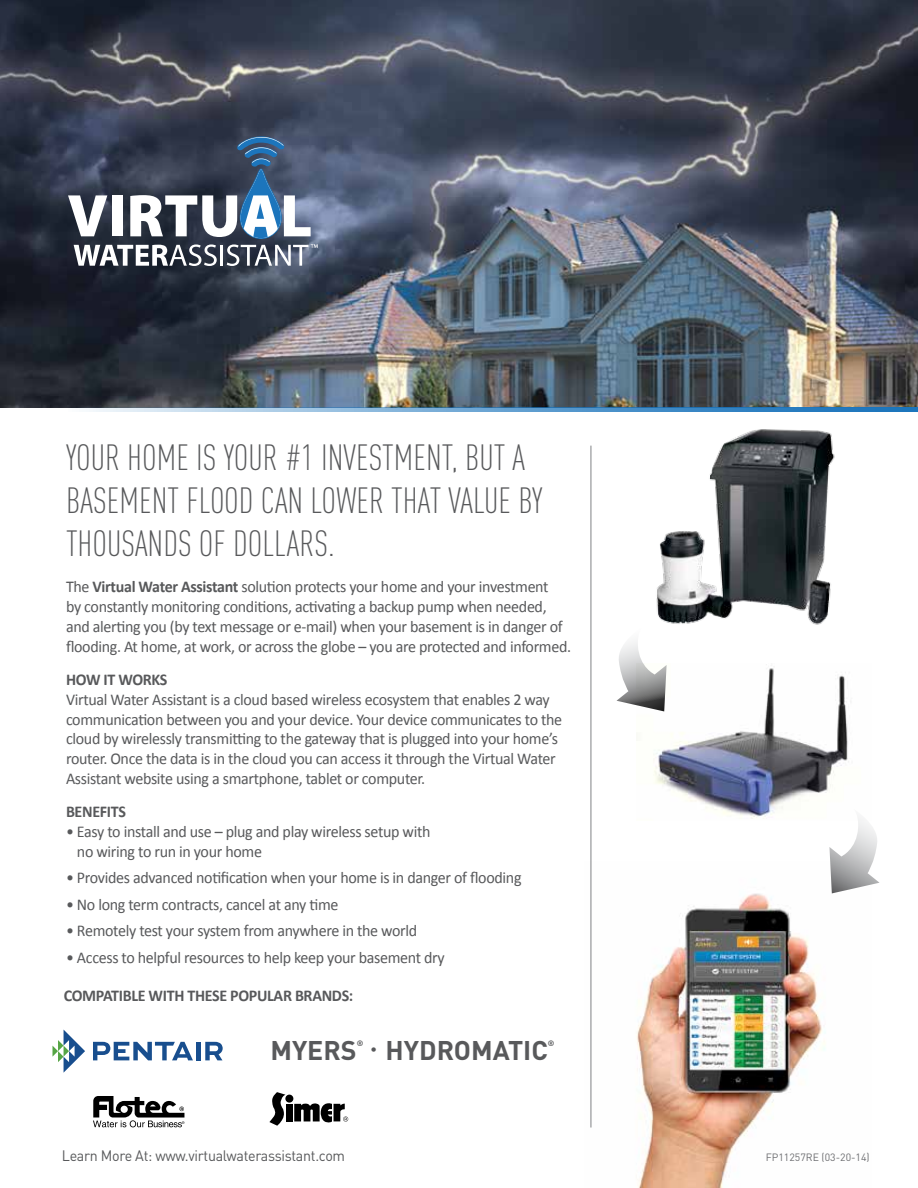
<style>
.page{position:relative;width:918px;height:1188px;background:#fff}
.page>*{position:absolute;margin:0;border:0;box-sizing:border-box;transform-origin:0 0}
.t1{font:300 condensed 36px/43.2px "DIN Pro";color:#58595b}
.t2{font:700 26.7px "DIN Pro";color:#58595b}
.t3{font:16.5px/19.8px "Calibri";letter-spacing:-.02em;color:#58595b}
.t4{font:700 16.5px "Calibri";letter-spacing:-.02em;color:#58595b}
.t5{font:15px "DIN Pro";letter-spacing:-.02em;color:#58595b;scale:.95 1}
.t6{font:10.5px "DIN Pro";color:#6d6e71}
.t7{font:700 7.8px "DIN Pro";color:#58595b}
.s1{font-weight:700}
</style>
<div class="page">
<img style="left:590px;top:861px;width:281px;height:327px">
<img style="left:636px;top:664px;width:215px;height:155px">
<img style="left:0;top:0;width:918px;height:408px">
<svg style="left:68px;top:136px;width:250px;height:130px"></svg>
<hr style="left:591px;top:446px;width:1px;height:682px;background:#808285">
<svg style="left:619px;top:642px;width:36px;height:49px"></svg>
<svg style="left:841px;top:809px;width:36px;height:64px"></svg>
<svg style="left:68px;top:407px;width:850px;height:5px;background:#669dc9"></svg>
<img style="left:634px;top:429px;width:201px;height:213px">
<svg style="left:53px;top:1030px;width:32px;height:43px"></svg>
<svg style="left:93px;top:1042px;width:100px;height:18px"></svg>
<hr style="left:196px;top:1042px;width:4px;height:18px;background:#184e8e">
<svg style="left:205px;top:1042px;width:18px;height:18px"></svg>
<svg style="left:93px;top:1096px;width:91px;height:31px"></svg>
<svg style="left:269px;top:1092px;width:17px;height:34px"></svg>
<div style="left:285px;top:1095px;width:8px;height:8px;background:#000;border-radius:50%"></div>
<div style="left:286px;top:1104px;width:7px;height:17px;background:#000"></div>
<svg style="left:294px;top:1103px;width:54px;height:20px"></svg>
<h1 class="t1" style="left:66px;top:433px;width:478px">YOUR HOME IS YOUR #1 INVESTMENT, BUT A<br>BASEMENT FLOOD CAN LOWER THAT VALUE BY<br>THOUSANDS OF DOLLARS.</h1>
<p class="t3" style="left:66px;top:577px;width:507px">The <span class="s1">Virtual Water Assistant</span> solution protects your home and your investment<br>by constantly monitoring conditions, activating a backup pump when needed, and alerting you (by text message or e-mail) when your basement is in danger of flooding. At home, at work, or across the globe – you are protected and informed.</p>
<p class="t4" style="left:66px;top:669px;width:103px">HOW IT WORKS</p>
<p class="t3" style="left:66px;top:689px;width:498px">Virtual Water Assistant is a cloud based wireless ecosystem that enables 2 way communication between you and your device. Your device communicates to the cloud by wirelessly transmitting to the gateway that is plugged into your home’s router. Once the data is in the cloud you can access it through the Virtual Water Assistant website using a smartphone, tablet or computer.</p>
<p class="t4" style="left:66px;top:801px;width:61px">BENEFITS</p>
<p class="t3" style="left:77px;top:822px;width:355px;text-indent:-11px">• Easy to install and use – plug and play wireless setup with no wiring to run in your home</p>
<p class="t3" style="left:66px;top:868px;width:457px">• Provides advanced notification when your home is in danger of flooding</p>
<p class="t3" style="left:66px;top:895px;width:274px">• No long term contracts, cancel at any time</p>
<p class="t3" style="left:66px;top:921px;width:353px">• Remotely test your system from anywhere in the world</p>
<p class="t3" style="left:66px;top:948px;width:380px">• Access to helpful resources to help keep your basement dry</p>
<p class="t4" style="left:64px;top:985px;width:291px">COMPATIBLE WITH THESE POPULAR BRANDS:</p>
<h2 class="t2" style="left:270px;top:1028px;width:88px">MYERS</h2>
<p class="t7" style="left:357px;top:1037px;width:8px">®</p>
<h2 class="t2" style="left:371px;top:1028px;width:179px"><sup>•</sup> HYDROMATIC</h2>
<p class="t7" style="left:548px;top:1037px;width:8px">®</p>
<p class="t5" style="left:62px;top:1144px;width:300px">Learn More At: www.virtualwaterassistant.com</p>
<p class="t6" style="left:766px;top:1149px;width:106px">FP11257RE (03-20-14)</p>
</div>
